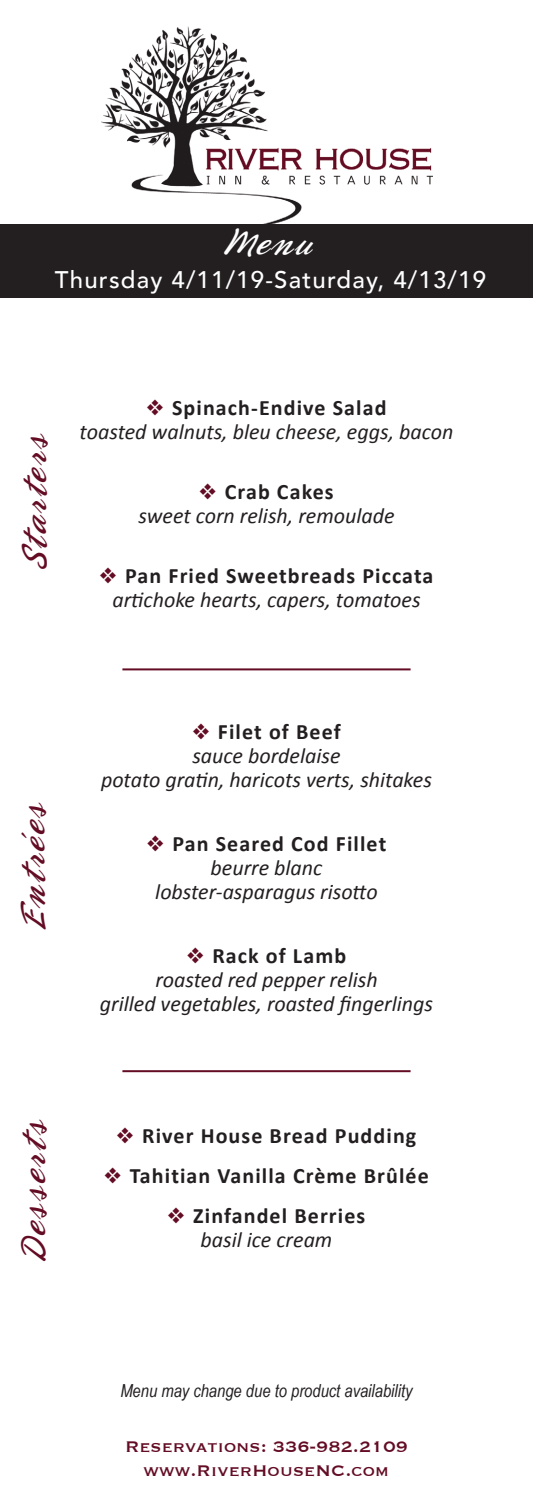
<style>
.page{position:relative;width:533px;height:1509px;background:#fff}
.page>*{position:absolute;margin:0;border:0;box-sizing:border-box;transform-origin:0 0}
.t1{font:36px "Phoenix Script FLF";color:#630c24}
.t2{font:36px "Phoenix Script FLF";color:#fff}
.t3{font:500 24px "Avenir";letter-spacing:.05em;color:#fff}
.t4{font:italic 22px/24px "Calibri";color:#231f20;text-align:center}
.t5{font:700 22px/24px "Calibri";letter-spacing:.05em;color:#231f20;text-align:center}
.t6{font:20px/24px "Copperplate";color:#630c24;text-align:center}
.t7{font:italic 18px "Arial Narrow";color:#231f20}
.s1{color:#630c24}
.s2{font-weight:700;font-style:normal}
.s3{font-weight:400;font-style:italic}
</style>
<div class="page">
<img style="left:102px;top:26px;width:330px;height:198px">
<div style="left:0;top:224px;width:533px;height:74px;background:#231f20"></div>
<hr style="left:122px;top:668px;width:288px;height:2px;background:#630c24">
<hr style="left:122px;top:1070px;width:288px;height:2px;background:#630c24">
<h1 class="t2" style="left:221px;top:224px;width:92px">Menu</h1>
<p class="t3" style="left:55px;top:258px;width:432px">Thursday 4/11/19-Saturday, 4/13/19</p>
<h1 class="t1" style="left:16px;top:571px;width:140px;rotate:-90deg">Starters</h1>
<p class="t4" style="left:80px;top:395px;width:375px"><span class="s1">❖</span> <span class="s2">Spinach-Endive Salad<br></span>toasted walnuts, bleu cheese, eggs, bacon</p>
<p class="t4" style="left:138px;top:479px;width:258px"><span class="s1">❖</span> <span class="s2">Crab Cakes<br></span>sweet corn relish, remoulade</p>
<p class="t4" style="left:100px;top:563px;width:335px"><span class="s1">❖</span> <span class="s2">Pan Fried Sweetbreads Piccata </span>artichoke hearts, capers, tomatoes</p>
<h1 class="t1" style="left:14px;top:932px;width:131px;rotate:-90deg">Entrées</h1>
<h1 class="t1" style="left:15px;top:1263px;width:145px;rotate:-90deg">Desserts</h1>
<p class="t4" style="left:101px;top:719px;width:332px"><span class="s1">❖</span> <span class="s2">Filet of Beef<br></span>sauce bordelaise<br>potato gratin, haricots verts, shitakes</p>
<p class="t4" style="left:147px;top:831px;width:241px"><span class="s1">❖</span> <span class="s2">Pan Seared Cod Fillet </span>beurre blanc lobster-asparagus risotto</p>
<p class="t4" style="left:100px;top:943px;width:335px"><span class="s1">❖</span> <span class="s2">Rack of Lamb<br></span>roasted red pepper relish<br>grilled vegetables, roasted fingerlings</p>
<p class="t5" style="left:117px;top:1123px;width:301px"><span class="s1">❖</span> River House Bread Pudding</p>
<p class="t5" style="left:104px;top:1163px;width:326px"><span class="s1">❖</span> Tahitian Vanilla Crème Brûlée</p>
<p class="t5" style="left:168px;top:1203px;width:199px"><span class="s1">❖</span> Zinfandel Berries <span class="s3">basil ice cream</span></p>
<p class="t7" style="left:120px;top:1378px;width:294px">Menu may change due to product availability</p>
<p class="t6" style="left:125px;top:1433px;width:284px">Reservations: 336-982.2109 www.RiverHouseNC.com</p>
</div>
